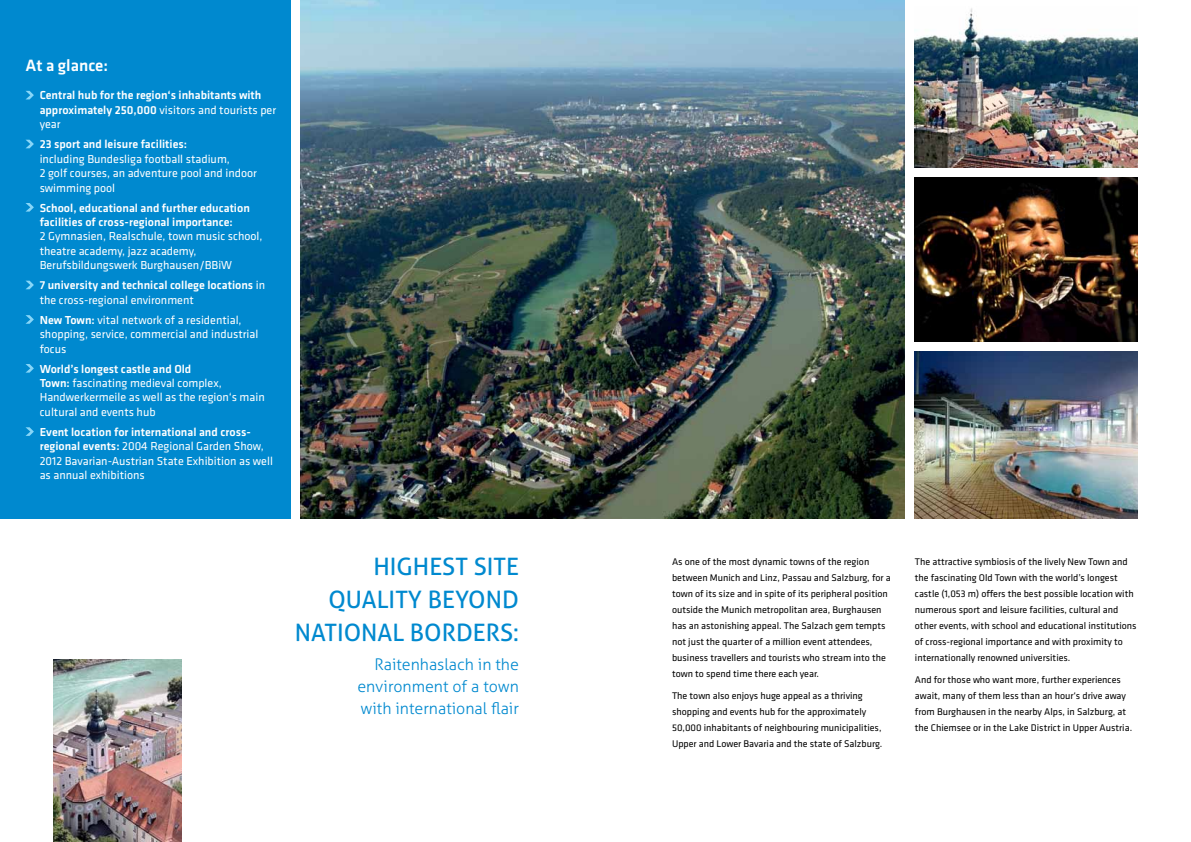
<style>
.page{position:relative;width:1191px;height:842px;background:#fff}
.page>*{position:absolute;margin:0;border:0;box-sizing:border-box;transform-origin:0 0}
.t1{font:24px/33px "Aller";color:#0089cf;text-align:right}
.t2{font:500 17px "Klavika Basic";color:#fff}
.t3{font:300 16px/22px "Aller";color:#0089cf;text-align:justify}
.t4{font:12px/14.4px "Klavika Basic";color:#fff}
.t5{font:500 12px/14.4px "Klavika Basic";color:#fff}
.t6{font:10px/16px "Klavika Basic";color:#000}
.s1{font-weight:400}
.s2{font-weight:500}
</style>
<div class="page">
<img style="left:300px;top:0;width:604px;height:519px">
<img style="left:915px;top:351px;width:222px;height:168px">
<img style="left:915px;top:177px;width:222px;height:165px">
<img style="left:915px;top:8px;width:222px;height:159px">
<img style="left:54px;top:659px;width:127px;height:183px">
<div style="left:0;top:0;width:290px;height:519px;background:#0089cf"></div>
<svg style="left:26px;top:91px;width:8px;height:8px"></svg>
<svg style="left:26px;top:140px;width:8px;height:8px"></svg>
<svg style="left:26px;top:203px;width:8px;height:9px"></svg>
<svg style="left:26px;top:281px;width:8px;height:8px"></svg>
<svg style="left:26px;top:315px;width:8px;height:9px"></svg>
<svg style="left:26px;top:364px;width:8px;height:9px"></svg>
<svg style="left:26px;top:427px;width:8px;height:9px"></svg>
<h2 class="t2" style="left:26px;top:54px;width:84px">At a glance:</h2>
<p class="t5" style="left:40px;top:88px;width:238px">Central hub for the region‘s inhabitants with approximately 250,000 <span class="s1">visitors and tourists per year</span></p>
<p class="t5" style="left:40px;top:137px;width:149px">23 sport and leisure facilities:</p>
<p class="t4" style="left:40px;top:151px;width:219px">including Bundesliga football stadium,<br>2 golf courses, an adventure pool and indoor swimming pool</p>
<p class="t5" style="left:40px;top:200px;width:212px">School, educational and further education facilities of cross-regional importance:</p>
<p class="t4" style="left:40px;top:229px;width:224px">2 Gymnasien, Realschule, town music school, theatre academy, jazz academy,<br>Berufsbildungswerk Burghausen/BBiW</p>
<p class="t5" style="left:40px;top:278px;width:227px">7 university and technical college locations <span class="s1">in the cross-regional environment</span></p>
<p class="t4" style="left:40px;top:312px;width:220px"><span class="s2">New Town:</span> vital network of a residential, shopping, service, commercial and industrial focus</p>
<p class="t4" style="left:40px;top:361px;width:227px"><span class="s2">World’s longest castle and Old<br>Town:</span> fascinating medieval complex, Handwerkermeile as well as the region‘s main cultural and events hub</p>
<p class="t4" style="left:40px;top:424px;width:235px"><span class="s2">Event location for international and cross&shy;regional events:</span> 2004 Regional Garden Show, 2012 Bavarian-Austrian State Exhibition as well as annual exhibitions</p>
<h1 class="t1" style="left:295px;top:550px;width:226px">H IGHEST SITE<br>QUALITY BEYOND<br>NATIONAL BORDERS:</h1>
<h3 class="t3" style="left:357px;top:654px;width:163px;text-indent:17px">Raitenhaslach in the environment of a town with international flair</h3>
<p class="t6" style="left:672px;top:553px;width:220px">As one of the most dynamic towns of the region between Munich and Linz, Passau and Salzburg, for a town of its size and in spite of its peripheral position outside the Munich metropolitan area, Burghausen has an astonishing appeal. The Salzach gem tempts not just the quarter of a million event attendees, business travellers and tourists who stream into the town to spend time there each year.</p>
<p class="t6" style="left:672px;top:687px;width:212px">The town also enjoys huge appeal as a thriving shopping and events hub for the approximately 50,000 inhabitants of neighbouring municipalities, Upper and Lower Bavaria and the state of Salzburg.</p>
<p class="t6" style="left:915px;top:553px;width:223px">The attractive symbiosis of the lively New Town and the fascinating Old Town with the world’s longest castle (1,053 m) offers the best possible location with numerous sport and leisure facilities, cultural and other events, with school and educational institutions of cross-regional importance and with proximity to internationally renowned universities.</p>
<p class="t6" style="left:915px;top:671px;width:219px">And for those who want more, further experiences await, many of them less than an hour‘s drive away from Burghausen in the nearby Alps, in Salzburg, at the Chiemsee or in the Lake District in Upper Austria.</p>
</div>
